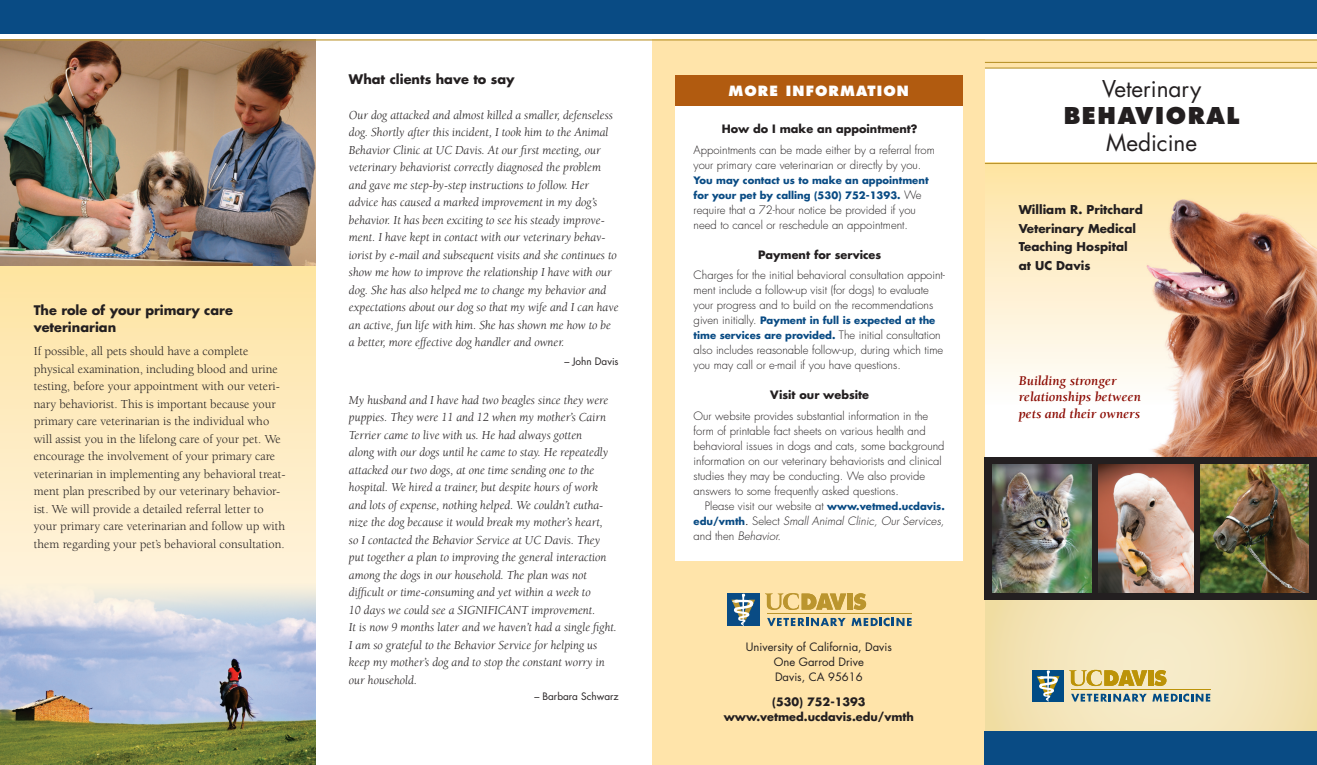
<style>
.page{position:relative;width:1317px;height:765px;background:#fff}
.page>*{position:absolute;margin:0;border:0;box-sizing:border-box;transform-origin:0 0}
.t1{font:22.5px/27.1px "Futura";color:#231f20;text-align:center}
.t2{font:italic 700 13.75px/16.5px "Berkeley";color:#8b0a02}
.t3{font:800 13.75px "Futura";letter-spacing:.08em;color:#fff}
.subhead{font:700 12.88px/17.5px "Futura";color:#231f20}
.body_text{font:italic 12.5px/17.5px "Berkeley";color:#231f20}
.body_text-2{font:12.5px/17.5px "Berkeley";color:#231f20}
.t4{font:700 11.88px/18.8px "Futura";color:#231f20}
.t5{font:300 11.25px/15px "Futura";color:#231f20}
.t6{font:700 11.25px "Futura";color:#231f20}
.t7{font:italic 300 11.25px "Futura";color:#231f20}
.t8{font:11.25px "Futura";color:#231f20}
.t9{font:700 10px/15px "Futura";color:#094b84}
.body_text-3{font:10px "Futura";color:#231f20}
.s1{font-weight:300;font-size:11.25px;color:#231f20}
.s2{font-weight:700;font-size:10px;color:#094b84}
.s3{font-weight:700;font-style:normal;font-size:10px;color:#094b84}
.s4{font-weight:400;font-style:normal}
.s5{font-style:normal}
.s6{font-weight:800}
</style>
<div class="page">
<svg style="left:0;top:265px;width:315px;height:315px;background:#fdeabe"></svg>
<img style="left:0;top:41px;width:315px;height:224px">
<div style="left:984px;top:163px;width:332px;height:243px;background:linear-gradient(to bottom,#fee4a3,#fefdfe)"></div>
<img style="left:1115px;top:162px;width:201px;height:295px">
<svg style="left:984px;top:599px;width:332px;height:132px;background:#f1e3b9"></svg>
<div style="left:652px;top:40px;width:332px;height:725px;background:#ffe4aa"></div>
<div style="left:984px;top:40px;width:332px;height:28px;background:#ffe4aa"></div>
<hr style="left:766px;top:613px;width:145px;height:1px;background:#bb952e">
<svg style="left:767px;top:618px;width:78px;height:8px"></svg>
<svg style="left:851px;top:618px;width:60px;height:8px"></svg>
<svg style="left:853px;top:593px;width:13px;height:17px"></svg>
<div style="left:846px;top:594px;width:6px;height:16px;background:#bb952e"></div>
<svg style="left:765px;top:593px;width:81px;height:17px"></svg>
<div style="left:727px;top:594px;width:32px;height:32px;background:#094b84"></div>
<svg style="left:731px;top:594px;width:24px;height:32px"></svg>
<div style="left:984px;top:731px;width:332px;height:34px;background:#094b84"></div>
<div style="left:675px;top:76px;width:287px;height:485px;background:#fff"></div>
<div style="left:675px;top:76px;width:287px;height:30px;background:#b15b10"></div>
<div style="left:0;top:0;width:1316px;height:34px;background:#094b84"></div>
<hr style="left:984px;top:62px;width:332px;height:1px;background:#bb952e">
<hr style="left:0;top:39px;width:1316px;height:2px;background:#bb952e">
<hr style="left:984px;top:68px;width:332px;height:1px;background:#bb952e">
<hr style="left:984px;top:163px;width:332px;height:1px;background:#bb952e">
<div style="left:984px;top:457px;width:332px;height:142px;background:#231f20"></div>
<img style="left:1200px;top:464px;width:108px;height:129px">
<img style="left:1098px;top:464px;width:95px;height:129px">
<img style="left:992px;top:464px;width:99px;height:129px">
<hr style="left:1070px;top:689px;width:140px;height:1px;background:#bc9308">
<svg style="left:1071px;top:694px;width:75px;height:8px"></svg>
<svg style="left:1152px;top:694px;width:58px;height:8px"></svg>
<svg style="left:1154px;top:670px;width:12px;height:16px"></svg>
<div style="left:1147px;top:670px;width:6px;height:16px;background:#bc9308"></div>
<svg style="left:1068px;top:670px;width:79px;height:16px"></svg>
<div style="left:1032px;top:670px;width:31px;height:32px;background:#004b85"></div>
<svg style="left:1036px;top:670px;width:23px;height:32px"></svg>
<img style="left:0;top:580px;width:315px;height:185px">
<p class="subhead" style="left:34px;top:301px;width:201px">The role of your primary care veterinarian</p>
<p class="body_text-2" style="left:34px;top:343px;width:253px">If possible, all pets should have a complete physical examination, including blood and urine testing, before your appointment with our veteri&shy;nary behaviorist. This is important because your primary care veterinarian is the individual who will assist you in the lifelong care of your pet. We encourage the involvement of your primary care veterinarian in implementing any behavioral treat&shy;ment plan prescribed by our veterinary behavior&shy;ist. We will provide a detailed referral letter to your primary care veterinarian and follow up with them regarding your pet’s behavioral consultation.</p>
<p class="subhead" style="left:349px;top:70px;width:167px">What clients have to say</p>
<p class="body_text" style="left:349px;top:106px;width:271px">Our dog attacked and almost killed a smaller, defenseless dog. Shortly after this incident, I took him to the Animal Behavior Clinic at UC Davis. At our first meeting, our veterinary behaviorist correctly diagnosed the problem and gave me step-by-step instructions to follow. Her advice has caused a marked improvement in my dog’s behavior. It has been exciting to see his steady improve&shy;ment. I have kept in contact with our veterinary behav&shy;iorist by e-mail and subsequent visits and she continues to show me how to improve the relationship I have with our dog. She has also helped me to change my behavior and expectations about our dog so that my wife and I can have an active, fun life with him. She has shown me how to be a better, more effective dog handler and owner.</p>
<p class="body_text-3" style="left:564px;top:354px;width:56px">– John Davis</p>
<p class="body_text" style="left:349px;top:391px;width:269px">My husband and I have had two beagles since they were puppies. They were 11 and 12 when my mother’s Cairn Terrier came to live with us. He had always gotten<br>along with our dogs until he came to stay. He repeatedly attacked our two dogs, at one time sending one to the hospital. We hired a trainer, but despite hours of work and lots of expense, nothing helped. We couldn’t eutha&shy;nize the dog because it would break my mother’s heart,<br>so I contacted the Behavior Service at UC Davis. They put together a plan to improving the general interaction among the dogs in our household. The plan was not difficult or time-consuming and yet within a week to<br>10 days we could see a SIGNIFICANT improvement.<br>It is now 9 months later and we haven’t had a single fight.<br>I am so grateful to the Behavior Service for helping us keep my mother’s dog and to stop the constant worry in our household.</p>
<p class="body_text-3" style="left:534px;top:689px;width:86px">– Barbara Schwarz</p>
<p class="t3" style="left:728px;top:83px;width:182px">MORE INFORMATION</p>
<p class="t6" style="left:721px;top:121px;width:197px">How do I make an appointment?</p>
<p class="t5" style="left:693px;top:142px;width:243px">Appointments can be made either by a referral from your primary care veterinarian or directly by you.</p>
<p class="t9" style="left:693px;top:172px;width:236px">You may contact us to make an appointment for your pet by calling (530) 752-1393. <span class="s1">We</span></p>
<p class="t5" style="left:693px;top:202px;width:224px">require that a 72-hour notice be provided if you need to cancel or reschedule an appointment.</p>
<p class="t6" style="left:758px;top:247px;width:124px">Payment for services</p>
<p class="t5" style="left:693px;top:268px;width:253px">Charges for the initial behavioral consultation appoint&shy;ment include a follow-up visit (for dogs) to evaluate your progress and to build on the recommendations</p>
<p class="t9" style="left:693px;top:313px;width:248px"><span class="s1">given initially.</span> Payment in full is expected at the time services are provided. <span class="s1">The initial consultation</span></p>
<p class="t5" style="left:693px;top:343px;width:251px">also includes reasonable follow-up, during which time you may call or e-mail if you have questions.</p>
<p class="t6" style="left:770px;top:387px;width:100px">Visit our website</p>
<p class="t5" style="left:693px;top:409px;width:236px">Our website provides substantial information in the</p>
<p class="t5" style="left:693px;top:424px;width:234px">form of printable fact sheets on various health and</p>
<p class="t5" style="left:693px;top:439px;width:252px">behavioral issues in dogs and cats, some background</p>
<p class="t5" style="left:693px;top:454px;width:249px">information on our veterinary behaviorists and clinical</p>
<p class="t5" style="left:693px;top:469px;width:233px">studies they may be conducting. We also provide</p>
<p class="t5" style="left:693px;top:484px;width:207px">answers to some frequently asked questions.</p>
<p class="t5" style="left:704px;top:499px;width:241px">Please visit our website at <span class="s2">www.vetmed.ucdavis.</span></p>
<p class="t7" style="left:693px;top:514px;width:252px"><span class="s3">edu/vmth</span><span class="s4">.</span> <span class="s5">Select</span> Small Animal Clinic, Our Services,</p>
<p class="t7" style="left:693px;top:529px;width:89px"><span class="s5">and then</span> Behavior.</p>
<p class="t8" style="left:746px;top:640px;width:147px">University of California, Davis</p>
<p class="t8" style="left:774px;top:655px;width:91px">One Garrod Drive</p>
<p class="t8" style="left:775px;top:670px;width:89px">Davis, CA 95616</p>
<p class="t6" style="left:772px;top:694px;width:95px">(530) 752-1393</p>
<p class="t6" style="left:723px;top:709px;width:192px">www.vetmed.ucdavis.edu/vmth</p>
<p class="t1" style="left:1063px;top:75px;width:177px">Veterinary<br><span class="s6">BEHAVIORAL</span></p>
<p class="t1" style="left:1105px;top:129px;width:93px">Medicine</p>
<p class="t4" style="left:1018px;top:200px;width:125px">William R. Pritchard</p>
<p class="t4" style="left:1018px;top:218px;width:119px">Veterinary Medical<br>Teaching Hospital</p>
<p class="t4" style="left:1018px;top:256px;width:73px">at UC Davis</p>
<p class="t2" style="left:1018px;top:372px;width:124px">Building stronger relationships between pets and their owners</p>
</div>
